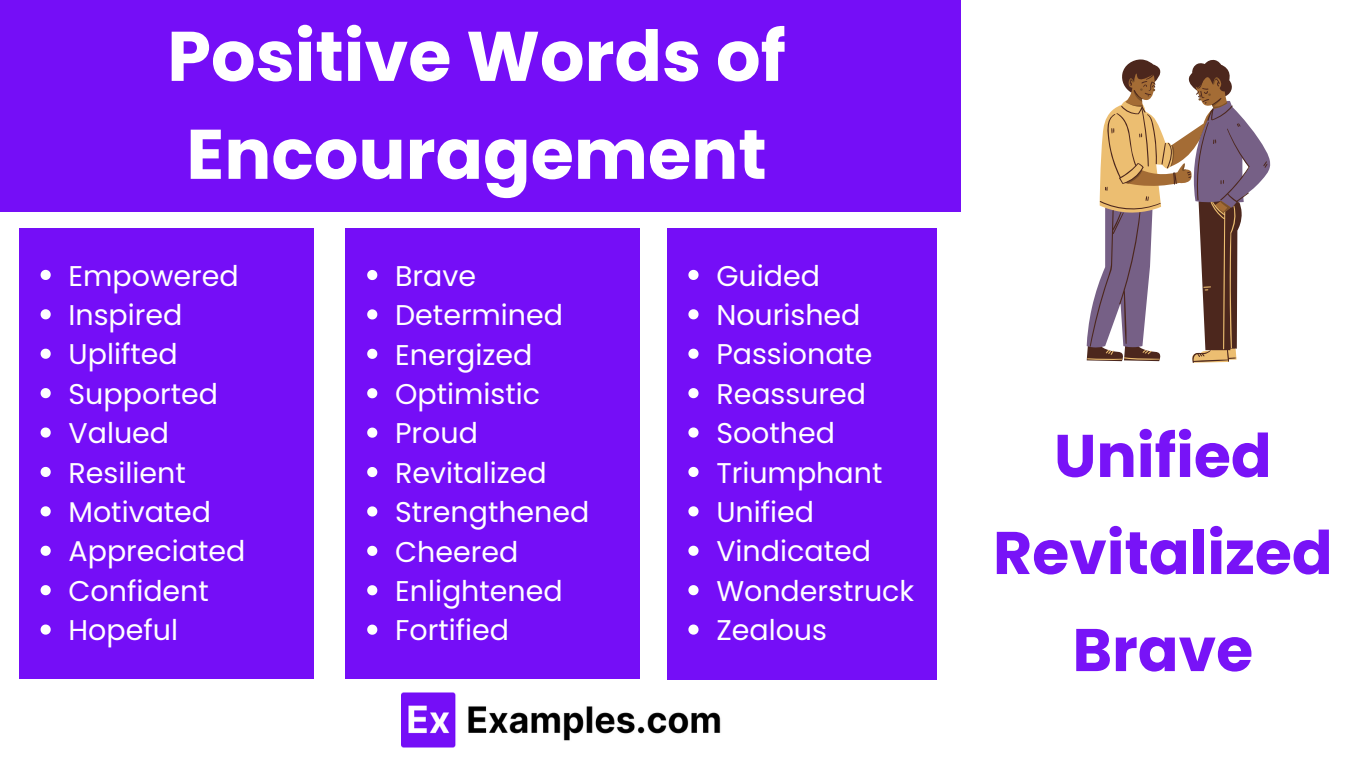
<style>
.page{position:relative;width:1350px;height:760px;background:#fff}
.page>*{position:absolute;margin:0;border:0;box-sizing:border-box;transform-origin:0 0}
.t1{font:700 70.05px/97.8px "Poppins";color:#fff}
.t2{font:700 60px/97.1px "Poppins";color:#750ef7;text-align:center}
.t3{font:28.5px "Poppins";color:#fff}
</style>
<div class="page">
<div style="left:0;top:0;width:961px;height:211px;background:#750ef7"></div>
<div style="left:19px;top:228px;width:294px;height:451px;background:#750ef7"></div>
<svg style="left:41px;top:270px;width:10px;height:10px"></svg>
<svg style="left:41px;top:309px;width:10px;height:10px"></svg>
<svg style="left:41px;top:348px;width:10px;height:11px"></svg>
<svg style="left:41px;top:388px;width:10px;height:10px"></svg>
<svg style="left:41px;top:427px;width:10px;height:10px"></svg>
<svg style="left:41px;top:467px;width:10px;height:10px"></svg>
<svg style="left:41px;top:506px;width:10px;height:10px"></svg>
<svg style="left:41px;top:545px;width:10px;height:10px"></svg>
<svg style="left:41px;top:585px;width:10px;height:10px"></svg>
<svg style="left:41px;top:624px;width:10px;height:10px"></svg>
<div style="left:346px;top:228px;width:294px;height:451px;background:#750ef7"></div>
<svg style="left:367px;top:270px;width:10px;height:10px"></svg>
<svg style="left:367px;top:309px;width:10px;height:10px"></svg>
<svg style="left:367px;top:348px;width:10px;height:11px"></svg>
<svg style="left:367px;top:388px;width:10px;height:10px"></svg>
<svg style="left:367px;top:427px;width:10px;height:10px"></svg>
<svg style="left:367px;top:467px;width:10px;height:10px"></svg>
<svg style="left:367px;top:506px;width:10px;height:10px"></svg>
<svg style="left:367px;top:545px;width:10px;height:10px"></svg>
<svg style="left:367px;top:585px;width:10px;height:10px"></svg>
<svg style="left:367px;top:624px;width:10px;height:10px"></svg>
<div style="left:667px;top:228px;width:269px;height:451px;background:#750ef7"></div>
<svg style="left:688px;top:270px;width:11px;height:10px"></svg>
<svg style="left:688px;top:309px;width:11px;height:10px"></svg>
<svg style="left:688px;top:348px;width:11px;height:11px"></svg>
<svg style="left:688px;top:388px;width:11px;height:10px"></svg>
<svg style="left:688px;top:427px;width:11px;height:10px"></svg>
<svg style="left:688px;top:467px;width:11px;height:10px"></svg>
<svg style="left:688px;top:506px;width:11px;height:10px"></svg>
<svg style="left:688px;top:545px;width:11px;height:10px"></svg>
<svg style="left:688px;top:585px;width:11px;height:10px"></svg>
<svg style="left:688px;top:624px;width:11px;height:10px"></svg>
<img style="left:402px;top:692px;width:319px;height:55px">
<svg style="left:1122px;top:59px;width:108px;height:14px"></svg>
<svg style="left:1090px;top:73px;width:178px;height:290px"></svg>
<p class="t1" style="left:167px;top:7px;width:620px">Positive Words of<br>Encouragement</p>
<h1 class="t3" style="left:69px;top:255px;width:172px">Empowered</h1>
<p class="t3" style="left:69px;top:295px;width:115px">Inspired</p>
<p class="t3" style="left:69px;top:334px;width:111px">Uplifted</p>
<p class="t3" style="left:69px;top:374px;width:151px">Supported</p>
<p class="t3" style="left:69px;top:413px;width:102px">Valued</p>
<p class="t3" style="left:69px;top:452px;width:119px">Resilient</p>
<p class="t3" style="left:69px;top:492px;width:144px">Motivated</p>
<p class="t3" style="left:69px;top:531px;width:178px">Appreciated</p>
<p class="t3" style="left:69px;top:570px;width:142px">Confident</p>
<p class="t3" style="left:69px;top:610px;width:111px">Hopeful</p>
<p class="t3" style="left:395px;top:256px;width:83px">Brave</p>
<p class="t3" style="left:395px;top:295px;width:170px">Determined</p>
<p class="t3" style="left:395px;top:334px;width:139px">Energized</p>
<p class="t3" style="left:395px;top:374px;width:146px">Optimistic</p>
<p class="t3" style="left:395px;top:413px;width:84px">Proud</p>
<p class="t3" style="left:395px;top:452px;width:153px">Revitalized</p>
<p class="t3" style="left:395px;top:492px;width:196px">Strengthened</p>
<p class="t3" style="left:395px;top:531px;width:125px">Cheered</p>
<p class="t3" style="left:395px;top:571px;width:169px">Enlightened</p>
<p class="t3" style="left:395px;top:610px;width:115px">Fortified</p>
<p class="t3" style="left:716px;top:255px;width:105px">Guided</p>
<p class="t3" style="left:716px;top:295px;width:146px">Nourished</p>
<p class="t3" style="left:716px;top:334px;width:158px">Passionate</p>
<p class="t3" style="left:716px;top:374px;width:151px">Reassured</p>
<p class="t3" style="left:716px;top:413px;width:120px">Soothed</p>
<p class="t3" style="left:716px;top:452px;width:168px">Triumphant</p>
<p class="t3" style="left:716px;top:492px;width:99px">Unified</p>
<p class="t3" style="left:716px;top:531px;width:156px">Vindicated</p>
<p class="t3" style="left:716px;top:570px;width:199px">Wonderstruck</p>
<p class="t3" style="left:716px;top:610px;width:112px">Zealous</p>
<h2 class="t2" style="left:993px;top:407px;width:341px">Unified<br>Revitalized<br>Brave</h2>
</div>
